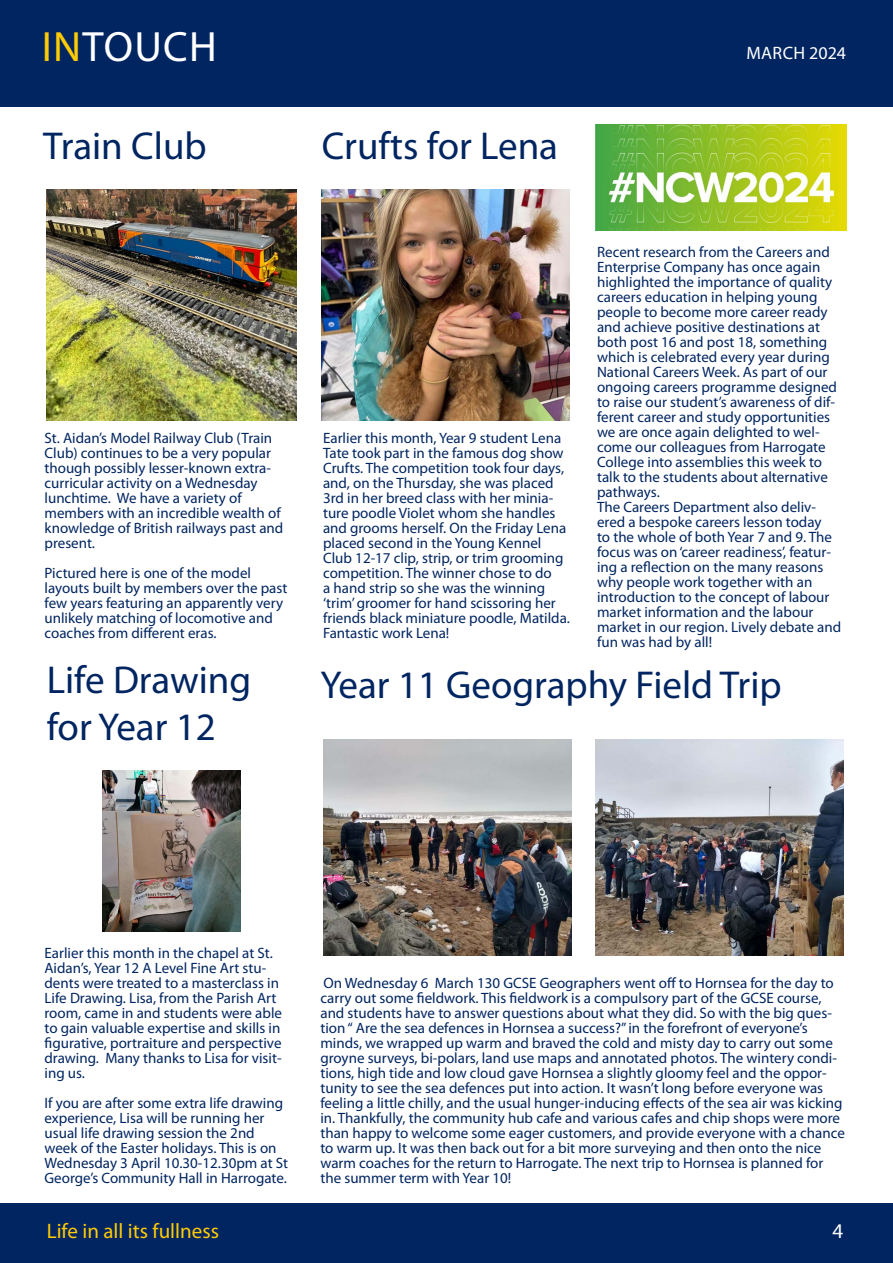
<style>
.page{position:relative;width:893px;height:1263px;background:#fff}
.page>*{position:absolute;margin:0;border:0;box-sizing:border-box;transform-origin:0 0}
.t1{font:42.6px "Myriad Pro";color:#fff}
.t2{font:39px/46.8px "Myriad Pro";color:#002561}
.t3{font:21px "Myriad Pro";color:#ffcb05}
.t4{font:21px "Myriad Pro";color:#fff}
.t5{font:18px "Myriad Pro";color:#fff}
.t6{font:15px/15px "Myriad Pro";color:#002561}
.s1{color:#ffcb05}
</style>
<div class="page">
<div style="left:0;top:0;width:893px;height:106px;background:#002561"></div>
<div style="left:0;top:1203px;width:893px;height:60px;background:#002561"></div>
<img style="left:47px;top:190px;width:249px;height:231px">
<img style="left:103px;top:770px;width:137px;height:162px">
<img style="left:322px;top:190px;width:248px;height:231px">
<img style="left:595px;top:124px;width:251px;height:106px">
<img style="left:323px;top:740px;width:248px;height:215px">
<img style="left:595px;top:740px;width:248px;height:215px">
<h1 class="t1" style="left:42px;top:21px;width:91px"><span class="s1">in</span> TOUCH</h1>
<h2 class="t2" style="left:43px;top:122px;width:165px">Train Club</h2>
<h2 class="t2" style="left:322px;top:122px;width:238px">Crufts for Lena</h2>
<p class="t5" style="left:747px;top:42px;width:101px">Ma rch 2024</p>
<p class="t6" style="left:45px;top:430px;width:240px">St. Aidan’s Model Railway Club (Train<br>Club) continues to be a very popular though possibly lesser-known extra&shy;curricular activity on a Wednesday lunchtime. We have a variety of members with an incredible wealth of knowledge of British railways past and present.</p>
<p class="t6" style="left:45px;top:565px;width:244px">Pictured here is one of the model layouts built by members over the past few years featuring an apparently very unlikely matching of locomotive and coaches from different eras.</p>
<h2 class="t2" style="left:47px;top:656px;width:206px">Life Drawing for Year 12</h2>
<p class="t6" style="left:597px;top:244px;width:246px">Recent research from the Careers and Enterprise Company has once again highlighted the importance of quality careers education in helping young people to become more career ready and achieve positive destinations at both post 16 and post 18, something which is celebrated every year during National Careers Week. As part of our ongoing careers programme designed to raise our student’s awareness of dif&shy;ferent career and study opportunities we are once again delighted to wel&shy;come our colleagues from Harrogate College into assemblies this week to talk to the students about alternative pathways.<br>The Careers Department also deliv&shy;ered a bespoke careers lesson today<br>to the whole of both Year 7 and 9. The focus was on ‘career readiness’, featur&shy;ing a reflection on the many reasons why people work together with an introduction to the concept of labour market information and the labour market in our region. Lively debate and fun was had by all!</p>
<h2 class="t2" style="left:320px;top:661px;width:463px">Year 11 Geography Field Trip</h2>
<p class="t6" style="left:323px;top:430px;width:248px">Earlier this month, Year 9 student Lena Tate took part in the famous dog show Crufts. The competition took four days, and, on the Thursday, she was placed 3rd in her breed class with her minia&shy;ture poodle Violet whom she handles and grooms herself. On the Friday Lena placed second in the Young Kennel Club 12-17 clip, strip, or trim grooming competition. The winner chose to do<br>a hand strip so she was the winning ‘trim’ groomer for hand scissoring her friends black miniature poodle, Matilda.<br>Fantastic work Lena!</p>
<p class="t6" style="left:45px;top:945px;width:239px">Earlier this month in the chapel at St.<br>Aidan’s, Year 12 A Level Fine Art stu&shy;dents were treated to a masterclass in Life Drawing. Lisa, from the Parish Art room, came in and students were able to gain valuable expertise and skills in figurative, portraiture and perspective drawing. Many thanks to Lisa for visit&shy;ing us.</p>
<p class="t6" style="left:45px;top:1095px;width:245px">If you are after some extra life drawing experience, Lisa will be running her usual life drawing session the 2nd week of the Easter holidays. This is on Wednesday 3 April 10.30-12.30pm at St George’s Community Hall in Harrogate.</p>
<h3 class="t3" style="left:47px;top:1218px;width:174px">Life in all its fullness</h3>
<p class="t6" style="left:320px;top:975px;width:526px">On Wednesday 6 March 130 GCSE Geographers went off to Hornsea for the day to carry out some fieldwork. This fieldwork is a compulsory part of the GCSE course, and students have to answer questions about what they did. So with the big ques&shy;tion “ Are the sea defences in Hornsea a success?” in the forefront of everyone’s minds, we wrapped up warm and braved the cold and misty day to carry out some groyne surveys, bi-polars, land use maps and annotated photos. The wintery condi&shy;tions, high tide and low cloud gave Hornsea a slightly gloomy feel and the oppor&shy;tunity to see the sea defences put into action. It wasn’t long before everyone was feeling a little chilly, and the usual hunger-inducing effects of the sea air was kicking in. Thankfully, the community hub cafe and various cafes and chip shops were more than happy to welcome some eager customers, and provide everyone with a chance to warm up. It was then back out for a bit more surveying and then onto the nice warm coaches for the return to Harrogate. The next trip to Hornsea is planned for the summer term with Year 10!</p>
<h3 class="t4" style="left:833px;top:1218px;width:12px">4</h3>
</div>
